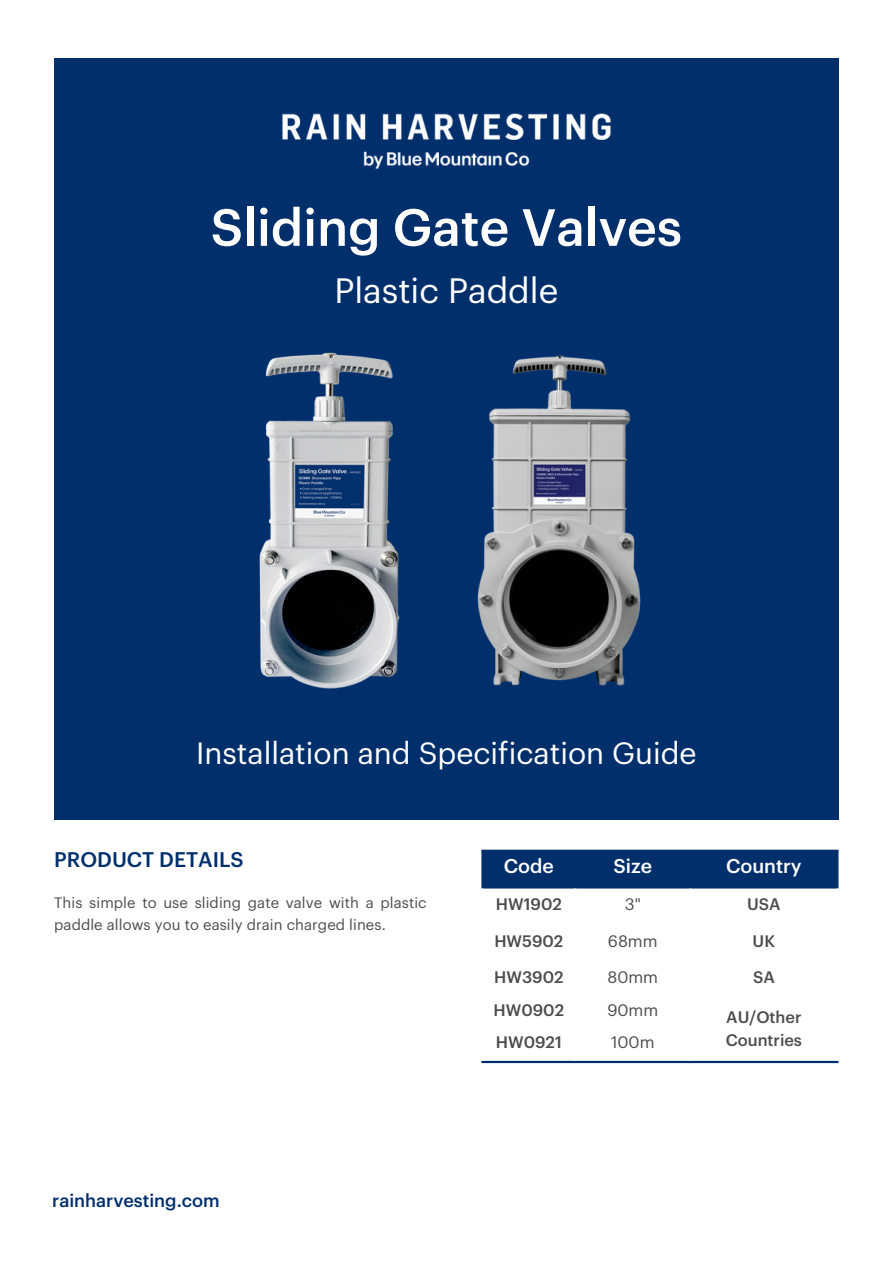
<style>
.page{position:relative;width:893px;height:1264px;background:#fff}
.page>*{position:absolute;margin:0;border:0;box-sizing:border-box;transform-origin:0 0}
.t1{font:500 51.15px "Graphik";color:#fff}
.t2{font:34.5px "Graphik";color:#fff}
.t3{font:30px "Graphik";color:#fff}
.t4{font:500 20.7px "Graphik";color:#002f6c}
.t5{font:500 19.5px "Graphik";color:#fff}
.t6{font:500 18px "Graphik";color:#002f6c}
.t7{font:500 16.35px "Graphik";color:#4c4d4f}
.t8{font:16.35px "Graphik";color:#4c4d4f}
.t9{font:14.85px/22.5px "Graphik";letter-spacing:.005em;color:#4c4d4f}
</style>
<div class="page">
<div style="left:54px;top:58px;width:784px;height:761px;background:#002f6c"></div>
<div style="left:483px;top:852px;width:353px;height:34px;background:#002f6c"></div>
<hr style="left:481px;top:852px;width:2px;height:34px;background:#002f6c">
<hr style="left:574px;top:852px;width:2px;height:34px;background:#002f6c">
<hr style="left:689px;top:852px;width:2px;height:34px;background:#002f6c">
<hr style="left:836px;top:852px;width:2px;height:34px;background:#002f6c">
<hr style="left:481px;top:849px;width:357px;height:3px;background:#002f6c">
<hr style="left:481px;top:886px;width:357px;height:2px;background:#002f6c">
<hr style="left:481px;top:1060px;width:357px;height:3px;background:#002f6c">
<img style="left:282px;top:113px;width:329px;height:57px">
<img style="left:259px;top:352px;width:78px;height:337px">
<img style="left:337px;top:354px;width:304px;height:335px">
<h1 class="t1" style="left:211px;top:204px;width:473px">Sliding Gate Valves</h1>
<h2 class="t2" style="left:334px;top:275px;width:225px">Plastic Paddle</h2>
<h3 class="t3" style="left:196px;top:739px;width:502px">Installation and Specification Guide</h3>
<h3 class="t4" style="left:54px;top:849px;width:191px">PRODUCT DETAILS</h3>
<p class="t9" style="left:54px;top:891px;width:374px">This simple to use sliding gate valve with a plastic paddle allows you to easily drain charged lines.</p>
<p class="t6" style="left:52px;top:1191px;width:169px">rainharvesting.com</p>
<h3 class="t5" style="left:504px;top:857px;width:51px">Code</h3>
<h3 class="t5" style="left:613px;top:857px;width:40px">Size</h3>
<h3 class="t5" style="left:726px;top:857px;width:77px">Country</h3>
<p class="t7" style="left:496px;top:896px;width:67px">HW1902</p>
<p class="t8" style="left:624px;top:896px;width:17px">3"</p>
<p class="t7" style="left:747px;top:896px;width:35px">USA</p>
<p class="t7" style="left:494px;top:933px;width:70px">HW5902</p>
<p class="t8" style="left:608px;top:933px;width:51px">68mm</p>
<p class="t7" style="left:752px;top:933px;width:24px">UK</p>
<p class="t7" style="left:494px;top:969px;width:71px">HW3902</p>
<p class="t8" style="left:607px;top:969px;width:52px">80mm</p>
<p class="t7" style="left:753px;top:969px;width:23px">SA</p>
<p class="t7" style="left:493px;top:1002px;width:72px">HW0902</p>
<p class="t8" style="left:607px;top:1002px;width:52px">90mm</p>
<p class="t7" style="left:726px;top:1009px;width:77px">AU/Other</p>
<p class="t7" style="left:496px;top:1034px;width:67px">HW0921</p>
<p class="t8" style="left:611px;top:1034px;width:45px">100m</p>
<p class="t7" style="left:725px;top:1032px;width:78px">Countries</p>
</div>
